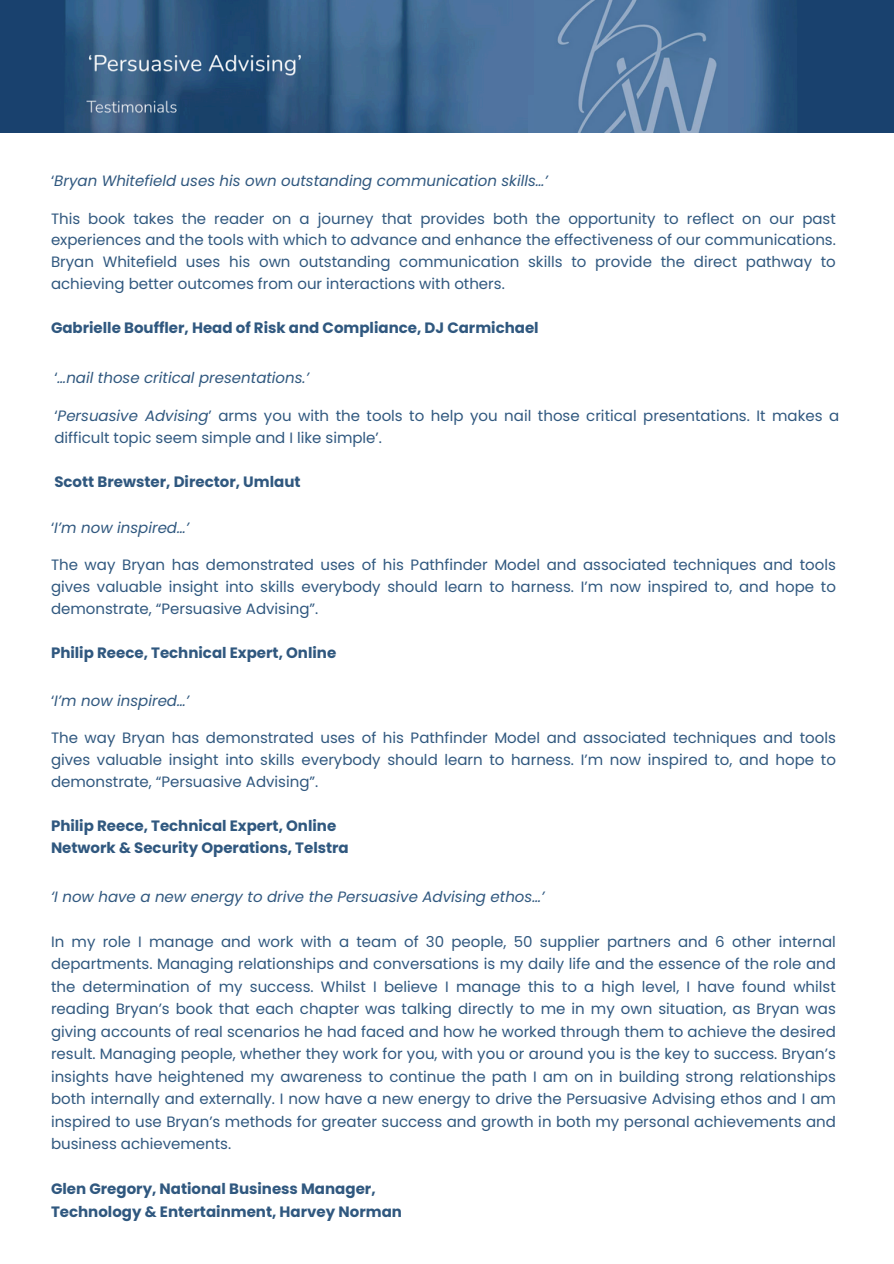
<style>
.page{position:relative;width:894px;height:1264px;background:#fff}
.page>*{position:absolute;margin:0;border:0;box-sizing:border-box;transform-origin:0 0}
.t1{font:15px/22.5px "Poppins";color:#30587f;text-align:justify}
.t2{font:700 15px/21.9px "Poppins";color:#30587f}
.t3{font:italic 15px "Poppins";color:#30587f}
.s1{font-style:normal}
.s2{font-style:italic}
</style>
<div class="page">
<img style="left:0;top:95px;width:893px;height:38px">
<img style="left:0;top:0;width:893px;height:95px">
<img style="left:534px;top:0;width:193px;height:133px">
<p class="t3" style="left:51px;top:170px;width:498px"><span class="s1">‘</span>Bryan Whitefield uses his own outstanding communication skills…’</p>
<p class="t1" style="left:51px;top:207px;width:786px;line-height:21.9px">This book takes the reader on a journey that provides both the opportunity to reflect on our past experiences and the tools with which to advance and enhance the effectiveness of our communications.<br>Bryan Whitefield uses his own outstanding communication skills to provide the direct pathway to achieving better outcomes from our interactions with others.</p>
<p class="t2" style="left:51px;top:317px;width:489px">Gabrielle Bouffler, Head of Risk and Compliance, DJ Carmichael</p>
<p class="t3" style="left:54px;top:367px;width:256px"><span class="s1">‘</span>…nail those critical presentations.’</p>
<h1 class="t1" style="left:54px;top:405px;width:786px;line-height:21.9px">‘<span class="s2">Persuasive Advising</span>’ arms you with the tools to help you nail those critical presentations. It makes a difficult topic seem simple and I like simple’.</h1>
<p class="t2" style="left:54px;top:470px;width:247px">Scott Brewster, Director, Umlaut</p>
<p class="t3" style="left:51px;top:517px;width:140px"><span class="s1">‘</span>I’m now inspired…’</p>
<h1 class="t1" style="left:51px;top:554px;width:786px;line-height:21.9px">The way Bryan has demonstrated uses of his Pathfinder Model and associated techniques and tools gives valuable insight into skills everybody should learn to harness. I’m now inspired to, and hope to demonstrate, “Persuasive Advising”.</h1>
<p class="t2" style="left:51px;top:641px;width:287px">Philip Reece, Technical Expert, Online</p>
<p class="t3" style="left:51px;top:689px;width:140px"><span class="s1">‘</span>I’m now inspired…’</p>
<h1 class="t1" style="left:51px;top:727px;width:786px;line-height:21.9px">The way Bryan has demonstrated uses of his Pathfinder Model and associated techniques and tools gives valuable insight into skills everybody should learn to harness. I’m now inspired to, and hope to demonstrate, “Persuasive Advising”.</h1>
<p class="t2" style="left:51px;top:814px;width:299px">Philip Reece, Technical Expert, Online<br>Network &amp; Security Operations, Telstra</p>
<p class="t3" style="left:51px;top:885px;width:494px">‘I now have a new energy to drive the Persuasive Advising ethos…’</p>
<h1 class="t1" style="left:51px;top:930px;width:786px">In my role I manage and work with a team of 30 people, 50 supplier partners and 6 other internal departments. Managing relationships and conversations is my daily life and the essence of the role and the determination of my success. Whilst I believe I manage this to a high level, I have found whilst reading Bryan’s book that each chapter was talking directly to me in my own situation, as Bryan was giving accounts of real scenarios he had faced and how he worked through them to achieve the desired result. Managing people, whether they work for you, with you or around you is the key to success. Bryan’s insights have heightened my awareness to continue the path I am on in building strong relationships both internally and externally. I now have a new energy to drive the Persuasive Advising ethos and I am inspired to use Bryan’s methods for greater success and growth in both my personal achievements and business achievements.</h1>
<p class="t2" style="left:51px;top:1177px;width:352px;line-height:22.5px">Glen Gregory, National Business Manager,<br>Technology &amp; Entertainment, Harvey Norman</p>
</div>
